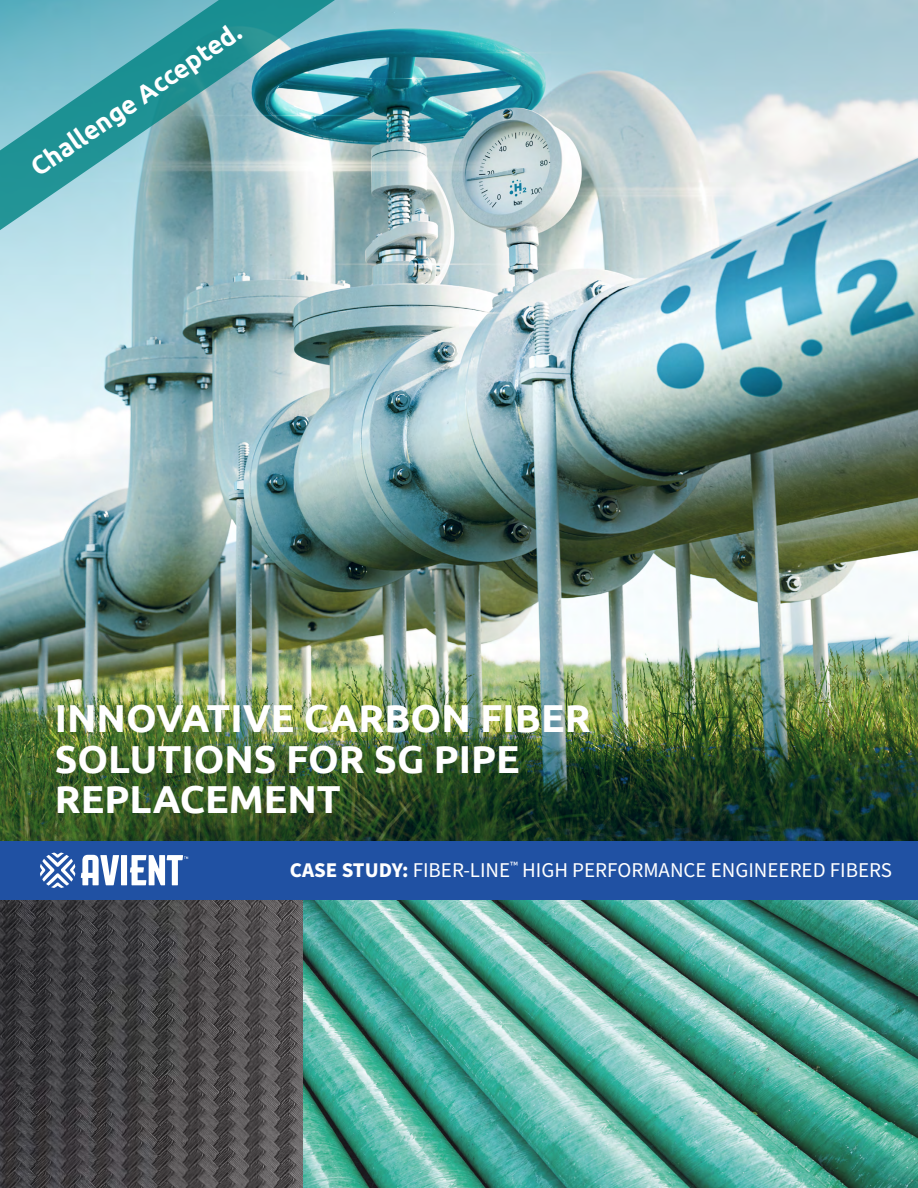
<style>
.page{position:relative;width:918px;height:1188px;background:#fff}
.page>*{position:absolute;margin:0;border:0;box-sizing:border-box;transform-origin:0 0}
.t1{font:700 39px/40.5px "Ubuntu";color:#fff}
.t2{font:700 25.65px "Ubuntu";color:#fff}
.t3{font:21px "Source Sans Pro";color:#fff}
.s1{font-weight:700}
</style>
<div class="page">
<img style="left:0;top:0;width:918px;height:841px">
<img style="left:0;top:899px;width:303px;height:289px">
<img style="left:303px;top:899px;width:615px;height:289px">
<div style="left:0;top:841px;width:918px;height:58px;background:#2051a3"></div>
<svg style="left:0;top:0;width:364px;height:251px;background:#70b0b8"></svg>
<svg style="left:40px;top:853px;width:148px;height:35px"></svg>
<p class="t2" style="left:24px;top:156px;width:250px;rotate:-34deg">Challenge Accepted.</p>
<h1 class="t1" style="left:55px;top:698px;width:538px">INNOVATIVE CARBON FIBER<br>SOLUTIONS FOR SG PIPE<br>REPLACEMENT</h1>
<p class="t3" style="left:290px;top:856px;width:604px"><span class="s1">CASE STUDY:</span> FIBER-LINE<sup>™</sup> HIGH PERFORMANCE ENGINEERED FIBERS</p>
</div>
